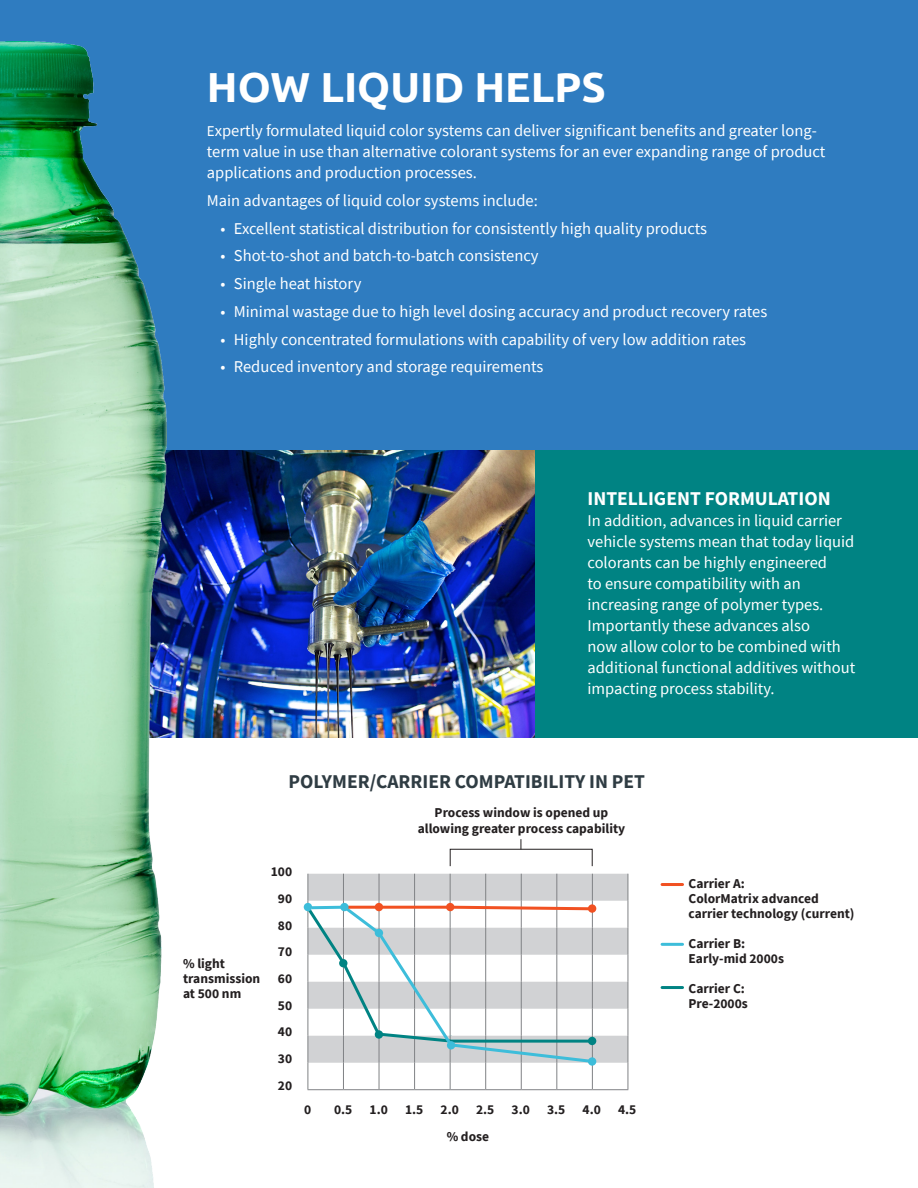
<style>
.page{position:relative;width:918px;height:1188px;background:#fff}
.page>*{position:absolute;margin:0;border:0;box-sizing:border-box;transform-origin:0 0}
.t1{font:700 42px "Ubuntu";color:#fff}
.t2{font:700 19.5px "Source Sans Pro";color:#2f3c43}
.t3{font:700 19.5px "Source Sans Pro";color:#fff}
.t4{font:16.5px/21px "Source Sans Pro";color:#fff}
.t5{font:700 13.5px/15px "Source Sans Pro";color:#231f20}
.s1{font-size:15px}
</style>
<div class="page">
<img style="left:166px;top:449px;width:370px;height:289px">
<div style="left:536px;top:447px;width:382px;height:291px;background:#008383"></div>
<svg style="left:598px;top:874px;width:30px;height:189px;fill:#d1d2d4"></svg>
<svg style="left:628px;top:874px;width:1px;height:215px"></svg>
<hr style="left:308px;top:1089px;width:35px;height:1px;background:#808285">
<hr style="left:343px;top:1089px;width:36px;height:1px;background:#808285">
<hr style="left:379px;top:1089px;width:36px;height:1px;background:#808285">
<hr style="left:415px;top:1089px;width:35px;height:1px;background:#808285">
<hr style="left:450px;top:1089px;width:36px;height:1px;background:#808285">
<hr style="left:486px;top:1089px;width:35px;height:1px;background:#808285">
<hr style="left:521px;top:1089px;width:36px;height:1px;background:#808285">
<hr style="left:557px;top:1089px;width:35px;height:1px;background:#808285">
<hr style="left:592px;top:1089px;width:36px;height:1px;background:#808285">
<svg style="left:303px;top:874px;width:295px;height:215px"></svg>
<div style="left:304px;top:903px;width:8px;height:8px;background:#3dbdda;border-radius:50%"></div>
<div style="left:340px;top:903px;width:9px;height:8px;background:#3dbdda;border-radius:50%"></div>
<div style="left:375px;top:929px;width:8px;height:8px;background:#3dbdda;border-radius:50%"></div>
<div style="left:447px;top:1041px;width:8px;height:8px;background:#3dbdda;border-radius:50%"></div>
<hr style="left:662px;top:883px;width:21px;height:3px;background:#f15122">
<hr style="left:662px;top:943px;width:21px;height:3px;background:#3dbdda">
<hr style="left:662px;top:986px;width:21px;height:3px;background:#008383">
<svg style="left:449px;top:839px;width:144px;height:28px"></svg>
<div style="left:0;top:0;width:918px;height:449px;background:#2f7cc0"></div>
<img style="left:0;top:41px;width:166px;height:1147px">
<p class="t1" style="left:207px;top:61px;width:401px">HOW LIQUID HELPS</p>
<p class="t4" style="left:207px;top:120px;width:620px"><span class="s1">E</span>xpertly formulated liquid color systems can deliver significant benefits and greater long&shy;term value in use than alternative colorant systems for an ever expanding range of product applications and production processes.</p>
<p class="t4" style="left:207px;top:190px;width:333px">Main advantages of liquid color systems include:</p>
<p class="t4" style="left:220px;top:218px;width:488px">• Excellent statistical distribution for consistently high quality products</p>
<p class="t4" style="left:220px;top:245px;width:320px">• Shot-to-shot and batch-to-batch consistency</p>
<p class="t4" style="left:220px;top:273px;width:143px">• Single heat history</p>
<p class="t4" style="left:220px;top:301px;width:548px">• Minimal wastage due to high level dosing accuracy and product recovery rates</p>
<p class="t4" style="left:220px;top:329px;width:527px">• Highly concentrated formulations with capability of very low addition rates</p>
<p class="t4" style="left:220px;top:356px;width:325px">• Reduced inventory and storage requirements</p>
<p class="t3" style="left:588px;top:485px;width:245px">INTELLIGENT FORMULATION</p>
<p class="t4" style="left:588px;top:510px;width:269px">In addition, advances in liquid carrier vehicle systems mean that today liquid colorants can be highly engineered<br>to ensure compatibility with an increasing range of polymer types.<br>Importantly these advances also<br>now allow color to be combined with additional functional additives without impacting process stability.</p>
<p class="t2" style="left:289px;top:768px;width:358px">POLYMER/CARRIER COMPATIBILITY IN PET</p>
<p class="t5" style="left:183px;top:956px;width:79px">% light transmission at 500 nm</p>
<p class="t5" style="left:271px;top:864px;width:23px">100</p>
<p class="t5" style="left:278px;top:891px;width:16px">90</p>
<p class="t5" style="left:278px;top:917px;width:16px">80</p>
<p class="t5" style="left:278px;top:944px;width:16px">70</p>
<p class="t5" style="left:278px;top:971px;width:16px">60</p>
<p class="t5" style="left:278px;top:997px;width:16px">50</p>
<p class="t5" style="left:278px;top:1024px;width:16px">40</p>
<p class="t5" style="left:278px;top:1051px;width:16px">30</p>
<p class="t5" style="left:278px;top:1078px;width:16px">20</p>
<p class="t5" style="left:418px;top:804px;width:209px;line-height:16.2px;text-align:center">Process window is opened up allowing greater process capability</p>
<p class="t5" style="left:304px;top:1102px;width:9px">0</p>
<p class="t5" style="left:334px;top:1102px;width:20px">0.5</p>
<p class="t5" style="left:370px;top:1102px;width:20px">1.0</p>
<p class="t5" style="left:405px;top:1102px;width:20px">1.5</p>
<p class="t5" style="left:441px;top:1102px;width:20px">2.0</p>
<p class="t5" style="left:476px;top:1102px;width:20px">2.5</p>
<p class="t5" style="left:512px;top:1102px;width:20px">3.0</p>
<p class="t5" style="left:547px;top:1102px;width:20px">3.5</p>
<p class="t5" style="left:583px;top:1102px;width:20px">4.0</p>
<p class="t5" style="left:618px;top:1102px;width:20px">4.5</p>
<p class="t5" style="left:447px;top:1129px;width:44px">% dose</p>
<p class="t5" style="left:688px;top:876px;width:58px">Carrier A:</p>
<p class="t5" style="left:688px;top:891px;width:132px">ColorMatrix advanced</p>
<p class="t5" style="left:688px;top:906px;width:168px">carrier technology (current)</p>
<p class="t5" style="left:688px;top:936px;width:58px">Carrier B:</p>
<p class="t5" style="left:688px;top:951px;width:97px">Early-mid 2000s</p>
<p class="t5" style="left:688px;top:981px;width:58px">Carrier C:</p>
<p class="t5" style="left:688px;top:996px;width:61px">Pre-2000s</p>
</div>
